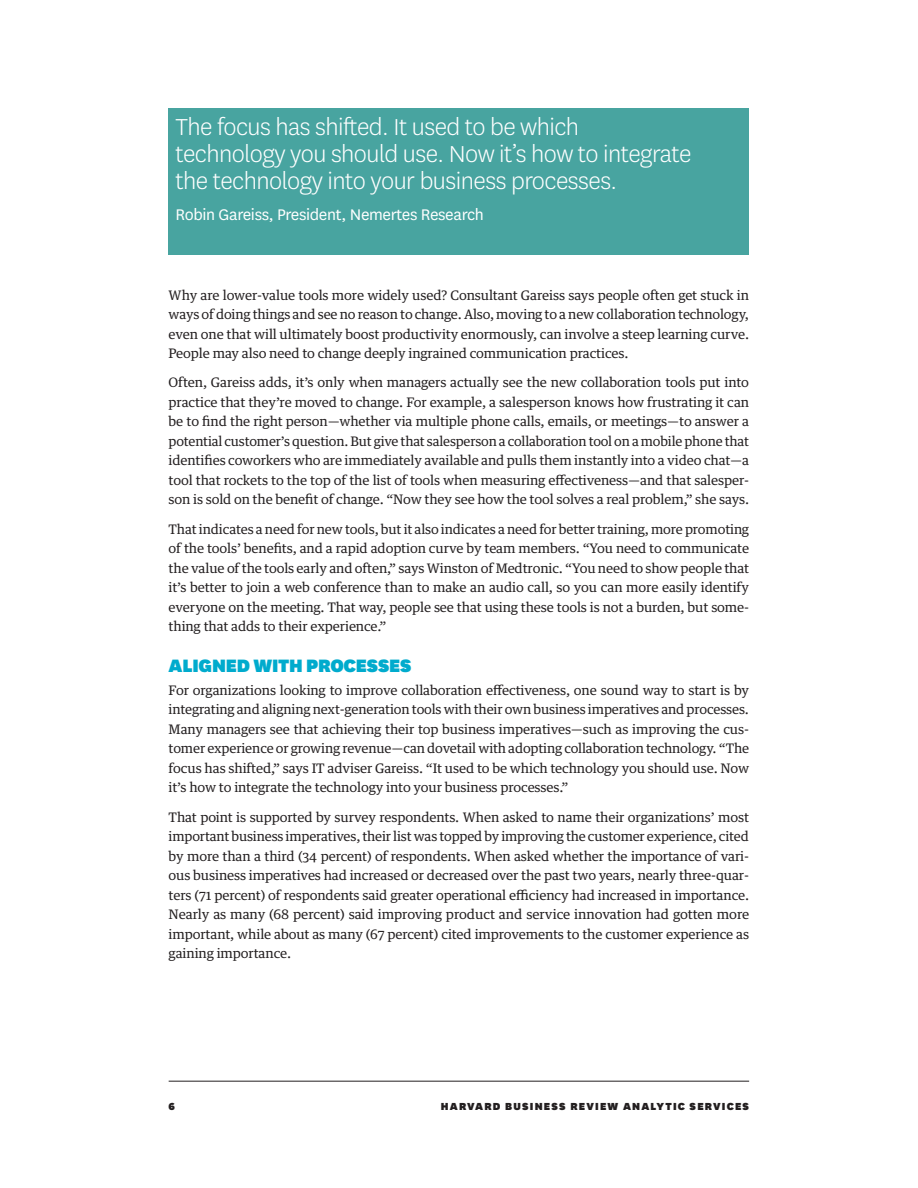
<style>
.page{position:relative;width:918px;height:1188px;background:#fff}
.page>*{position:absolute;margin:0;border:0;box-sizing:border-box;transform-origin:0 0}
.t1{font:300 27px/27px "National HBR";letter-spacing:-.02em;color:#fff}
.t2{font:900 21px "National HBR";letter-spacing:-.01em;color:#00abcd}
.t3{font:18px "National HBR";letter-spacing:-.02em;color:#fff}
.t4{font:13.2px/19.5px "Guardian Text Egyp HBR";letter-spacing:-.01em;color:#231f20;text-align:justify}
.t5{font:900 12px "National HBR";letter-spacing:.1em;color:#231f20}
</style>
<div class="page">
<hr style="left:169px;top:1081px;width:580px;height:1px;background:#231f20">
<div style="left:169px;top:108px;width:580px;height:147px;background:#48a4a0"></div>
<h1 class="t1" style="left:176px;top:112px;width:518px">The focus has shifted. It used to be which technology you should use. Now it’s how to integrate the technology into your business processes.</h1>
<h3 class="t3" style="left:176px;top:202px;width:310px">Robin Gareiss, President, Nemertes Research</h3>
<p class="t4" style="left:169px;top:284px;width:582px">Why are lower-value tools more widely used? Consultant Gareiss says people often get stuck in ways of doing things and see no reason to change. Also, moving to a new collaboration technology, even one that will ultimately boost productivity enormously, can involve a steep learning curve.<br>People may also need to change deeply ingrained communication practices.</p>
<p class="t4" style="left:169px;top:372px;width:582px">Often, Gareiss adds, it’s only when managers actually see the new collaboration tools put into practice that they’re moved to change. For example, a salesperson knows how frustrating it can be to find the right person—whether via multiple phone calls, emails, or meetings—to answer a potential customer’s question. But give that salesperson a collaboration tool on a mobile phone that identifies coworkers who are immediately available and pulls them instantly into a video chat—a tool that rockets to the top of the list of tools when measuring effectiveness—and that salesper&shy;son is sold on the benefit of change. “Now they see how the tool solves a real problem,” she says.</p>
<p class="t4" style="left:169px;top:518px;width:582px">That indicates a need for new tools, but it also indicates a need for better training, more promoting of the tools’ benefits, and a rapid adoption curve by team members. “You need to communicate the value of the tools early and often,” says Winston of Medtronic. “You need to show people that it’s better to join a web conference than to make an audio call, so you can more easily identify everyone on the meeting. That way, people see that using these tools is not a burden, but some&shy;thing that adds to their experience.”</p>
<h2 class="t2" style="left:169px;top:651px;width:244px">ALIGNED WITH PROCESSES</h2>
<p class="t4" style="left:169px;top:679px;width:582px">For organizations looking to improve collaboration effectiveness, one sound way to start is by integrating and aligning next-generation tools with their own business imperatives and processes.<br>Many managers see that achieving their top business imperatives—such as improving the cus&shy;tomer experience or growing revenue—can dovetail with adopting collaboration technology. “The focus has shifted,” says IT adviser Gareiss. “It used to be which technology you should use. Now it’s how to integrate the technology into your business processes.”</p>
<p class="t4" style="left:169px;top:806px;width:582px">That point is supported by survey respondents. When asked to name their organizations’ most important business imperatives, their list was topped by improving the customer experience, cited by more than a third (34 percent) of respondents. When asked whether the importance of vari&shy;ous business imperatives had increased or decreased over the past two years, nearly three-quar&shy;ters (71 percent) of respondents said greater operational efficiency had increased in importance.<br>Nearly as many (68 percent) said improving product and service innovation had gotten more important, while about as many (67 percent) cited improvements to the customer experience as gaining importance.</p>
<p class="t5" style="left:169px;top:1098px;width:8px">6</p>
<p class="t5" style="left:441px;top:1098px;width:310px">HARVARD BUSINESS REVIEW ANALYTIC SERVICES</p>
</div>
